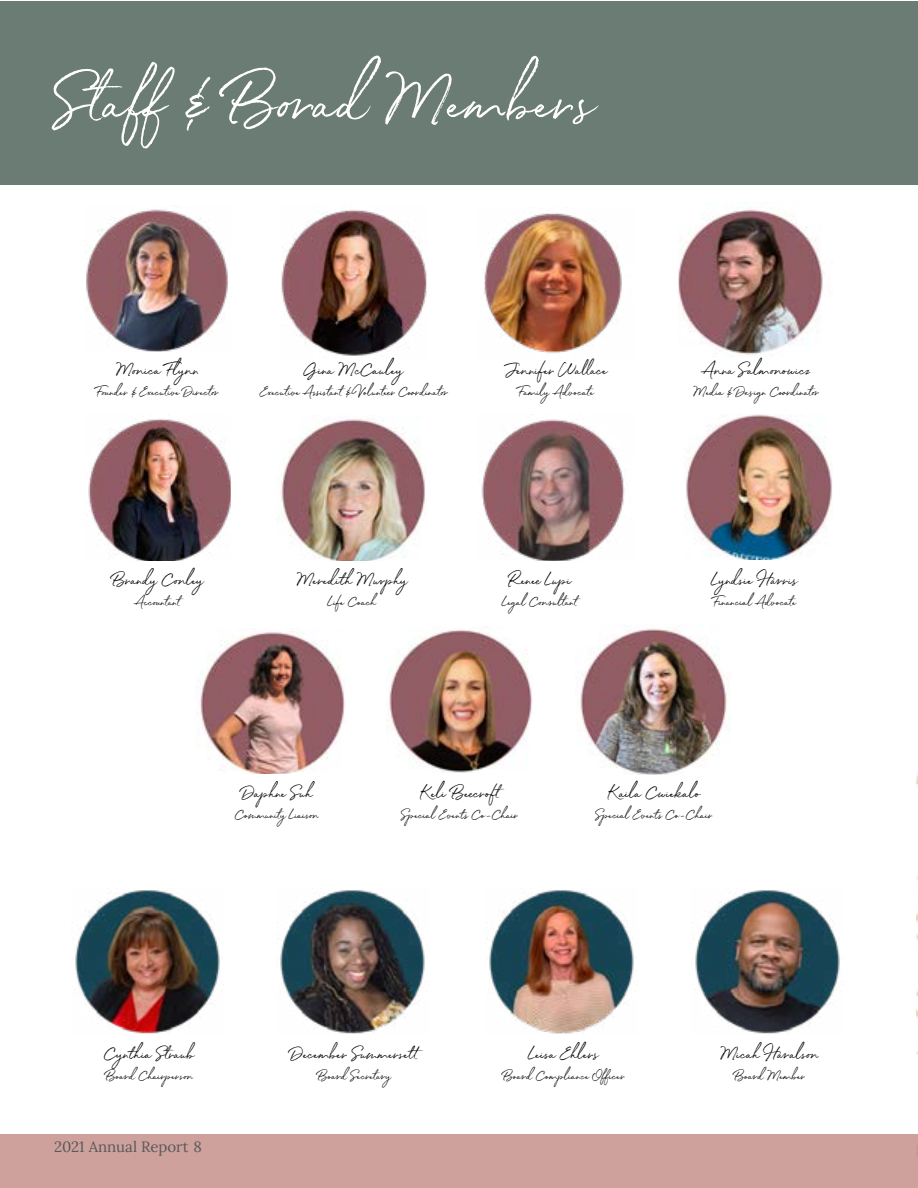
<style>
.page{position:relative;width:918px;height:1188px;background:#fff}
.page>*{position:absolute;margin:0;border:0;box-sizing:border-box;transform-origin:0 0}
.t1{font:75px "White Oleander";color:#fff}
.t2{font:19.5px "White Oleander";color:#000}
.t3{font:15px "White Oleander";color:#000}
.t4{font:15px "Lora";color:#58595b}
</style>
<div class="page">
<div style="left:0;top:1134px;width:918px;height:54px;background:#cea19c"></div>
<div style="left:0;top:2px;width:918px;height:183px;background:#6b7c74"></div>
<img style="left:386px;top:629px;width:146px;height:144px">
<img style="left:200px;top:631px;width:145px;height:142px">
<img style="left:580px;top:628px;width:147px;height:147px">
<img style="left:281px;top:418px;width:144px;height:142px">
<img style="left:75px;top:890px;width:145px;height:144px">
<img style="left:88px;top:419px;width:142px;height:141px">
<img style="left:489px;top:890px;width:145px;height:144px">
<img style="left:280px;top:890px;width:145px;height:144px">
<img style="left:695px;top:890px;width:145px;height:144px">
<img style="left:86px;top:209px;width:142px;height:143px">
<img style="left:678px;top:209px;width:145px;height:147px">
<img style="left:484px;top:213px;width:138px;height:140px">
<img style="left:281px;top:209px;width:146px;height:147px">
<img style="left:917px;top:774px;width:1px;height:382px">
<img style="left:481px;top:419px;width:144px;height:141px">
<img style="left:685px;top:414px;width:147px;height:145px">
<h1 class="t1" style="left:54px;top:47px;width:540px">Staff &amp; Borad Members</h1>
<h2 class="t2" style="left:116px;top:356px;width:85px">Monica Flynn</h2>
<p class="t3" style="left:96px;top:382px;width:124px">Founder &amp; Executive Director</p>
<h2 class="t2" style="left:305px;top:356px;width:99px">Gina McCauley</h2>
<p class="t3" style="left:260px;top:381px;width:190px">Executive Assistant &amp; Volunteer Coordinator</p>
<h2 class="t2" style="left:504px;top:356px;width:104px">Jennifer Wallace</h2>
<p class="t3" style="left:518px;top:381px;width:77px">Family Advocate</p>
<h2 class="t2" style="left:111px;top:566px;width:94px">Brandy Conley</h2>
<p class="t3" style="left:134px;top:591px;width:47px">Accountant</p>
<h2 class="t2" style="left:296px;top:566px;width:112px">Meredith Murphy</h2>
<p class="t3" style="left:328px;top:591px;width:49px">Life Coach</p>
<h2 class="t2" style="left:508px;top:566px;width:64px">Renee Lupi</h2>
<p class="t3" style="left:502px;top:591px;width:76px">Legal Consultant</p>
<h2 class="t2" style="left:702px;top:356px;width:110px">Anna Salmonowicz</h2>
<p class="t3" style="left:693px;top:381px;width:127px">Media &amp; Design Coordinator</p>
<h2 class="t2" style="left:712px;top:566px;width:87px">Lyndsie Harris</h2>
<p class="t3" style="left:713px;top:591px;width:85px">Financial Advocate</p>
<h2 class="t2" style="left:241px;top:779px;width:72px">Daphne Suh</h2>
<p class="t3" style="left:235px;top:804px;width:86px">Community Liaison</p>
<h2 class="t2" style="left:420px;top:779px;width:80px">Keli Beecroft</h2>
<p class="t3" style="left:401px;top:804px;width:118px">Special Events Co-Chair</p>
<h2 class="t2" style="left:608px;top:779px;width:93px">Kaila Cwiekalo</h2>
<p class="t3" style="left:595px;top:804px;width:118px">Special Events Co-Chair</p>
<h2 class="t2" style="left:104px;top:1039px;width:91px">Cynthia Straub</h2>
<p class="t3" style="left:105px;top:1065px;width:90px">Board Chairperson</p>
<p class="t4" style="left:54px;top:1135px;width:149px">2021 Annual Report 8</p>
<h2 class="t2" style="left:290px;top:1039px;width:135px">December Summersett</h2>
<p class="t3" style="left:317px;top:1065px;width:76px">Board Secretary</p>
<h2 class="t2" style="left:528px;top:1039px;width:71px">Leisa Ehlers</h2>
<p class="t3" style="left:502px;top:1065px;width:124px">Board Compliance Officer</p>
<h2 class="t2" style="left:720px;top:1039px;width:101px">Micah Haralson</h2>
<p class="t3" style="left:733px;top:1065px;width:73px">Board Member</p>
</div>
